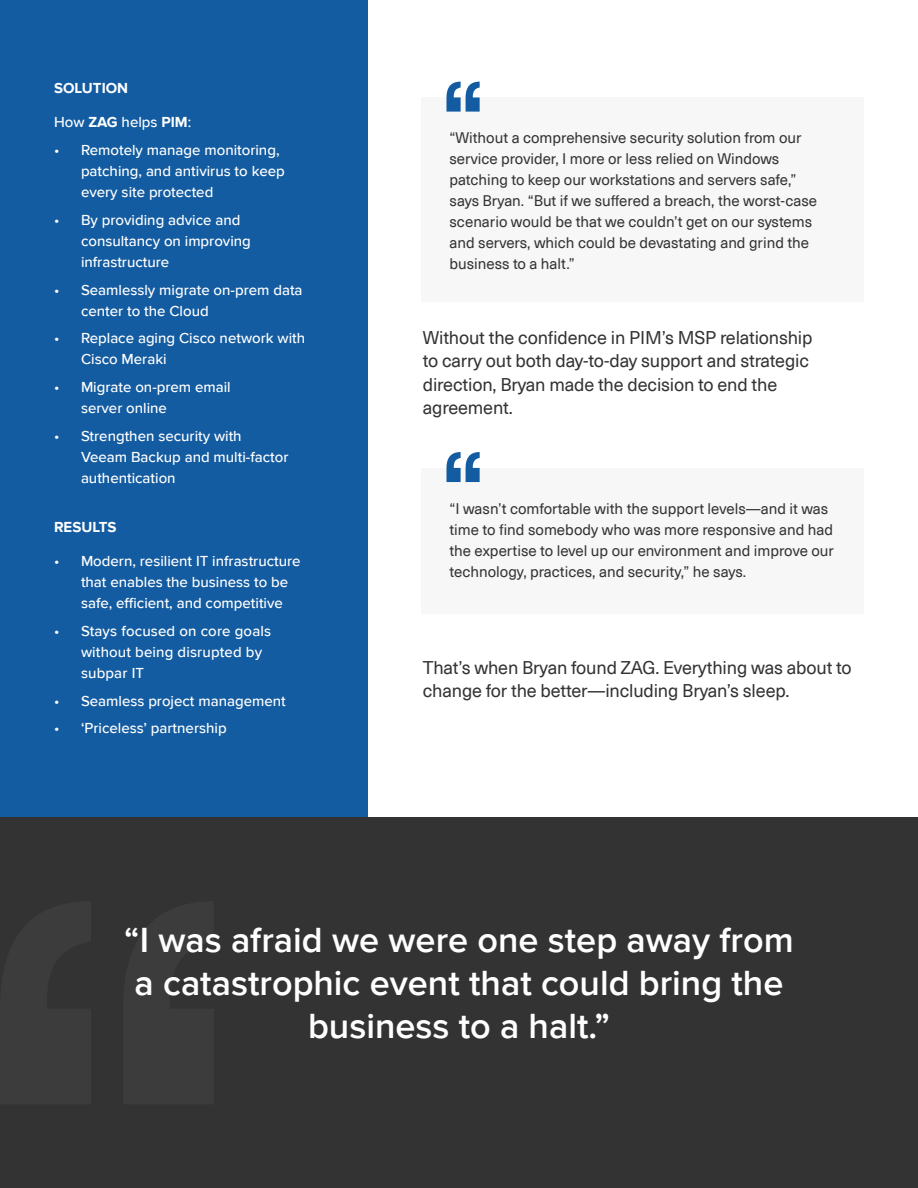
<style>
.page{position:relative;width:918px;height:1188px;background:#fff}
.page>*{position:absolute;margin:0;border:0;box-sizing:border-box;transform-origin:0 0}
.t1{font:600 36px/43.2px "Proxima Nova";color:#fff;text-align:center}
.t2{font:18px/23.2px "Neue Haas Unica Pro";letter-spacing:-.01em;color:#333}
.t3{font:500 15px/21px "Proxima Nova";color:#fff}
.t4{font:15px/21px "Neue Haas Unica Pro";color:#333}
.t5{font:700 15px "Proxima Nova";color:#fff}
.s1{font-weight:700}
</style>
<div class="page">
<div style="left:0;top:0;width:367px;height:1188px;background:#145ca1"></div>
<div style="left:421px;top:98px;width:443px;height:204px;background:#f7f7f7"></div>
<div style="left:421px;top:468px;width:443px;height:145px;background:#f7f7f7"></div>
<svg style="left:446px;top:82px;width:34px;height:30px"></svg>
<svg style="left:446px;top:452px;width:34px;height:30px"></svg>
<div style="left:0;top:818px;width:918px;height:370px;background:#333"></div>
<p class="t5" style="left:54px;top:79px;width:76px">SOLUTION</p>
<p class="t3" style="left:54px;top:112px;width:139px">How <span class="s1">ZAG</span> helps <span class="s1">PIM</span>:</p>
<p class="t3" style="left:81px;top:140px;width:205px;text-indent:-27px">• Remotely manage monitoring, patching, and antivirus to keep every site protected</p>
<p class="t3" style="left:81px;top:210px;width:171px;text-indent:-27px">• By providing advice and consultancy on improving infrastructure</p>
<p class="t3" style="left:81px;top:279px;width:223px;text-indent:-27px">• Seamlessly migrate on-prem data center to the Cloud</p>
<p class="t3" style="left:81px;top:328px;width:226px;text-indent:-27px">• Replace aging Cisco network with<br>Cisco Meraki</p>
<p class="t3" style="left:81px;top:377px;width:151px;text-indent:-27px">• Migrate on-prem email server online</p>
<p class="t3" style="left:81px;top:426px;width:209px;text-indent:-27px">• Strengthen security with<br>Veeam Backup and multi-factor authentication</p>
<p class="t5" style="left:54px;top:518px;width:64px">RESULTS</p>
<p class="t3" style="left:81px;top:551px;width:221px;text-indent:-27px">• Modern, resilient IT infrastructure that enables the business to be safe, efficient, and competitive</p>
<p class="t3" style="left:81px;top:621px;width:192px;text-indent:-27px">• Stays focused on core goals without being disrupted by subpar IT</p>
<p class="t3" style="left:54px;top:690px;width:233px">• Seamless project management</p>
<p class="t3" style="left:54px;top:718px;width:174px">• ‘Priceless’ partnership</p>
<p class="t4" style="left:449px;top:128px;width:369px">“Without a comprehensive security solution from our service provider, I more or less relied on Windows patching to keep our workstations and servers safe,” says Bryan. “But if we suffered a breach, the worst-case scenario would be that we couldn’t get on our systems and servers, which could be devastating and grind the business to a halt.”</p>
<p class="t2" style="left:423px;top:327px;width:391px">Without the confidence in PIM’s MSP relationship to carry out both day-to-day support and strategic direction, Bryan made the decision to end the agreement.</p>
<p class="t4" style="left:449px;top:498px;width:386px">“I wasn’t comfortable with the support levels—and it was time to find somebody who was more responsive and had the expertise to level up our environment and improve our technology, practices, and security,” he says.</p>
<p class="t2" style="left:423px;top:656px;width:430px">That’s when Bryan found ZAG. Everything was about to change for the better—including Bryan’s sleep.</p>
<h1 class="t1" style="left:124px;top:919px;width:671px">“I was afraid we were one step away from a catastrophic event that could bring the business to a halt.”</h1>
</div>
